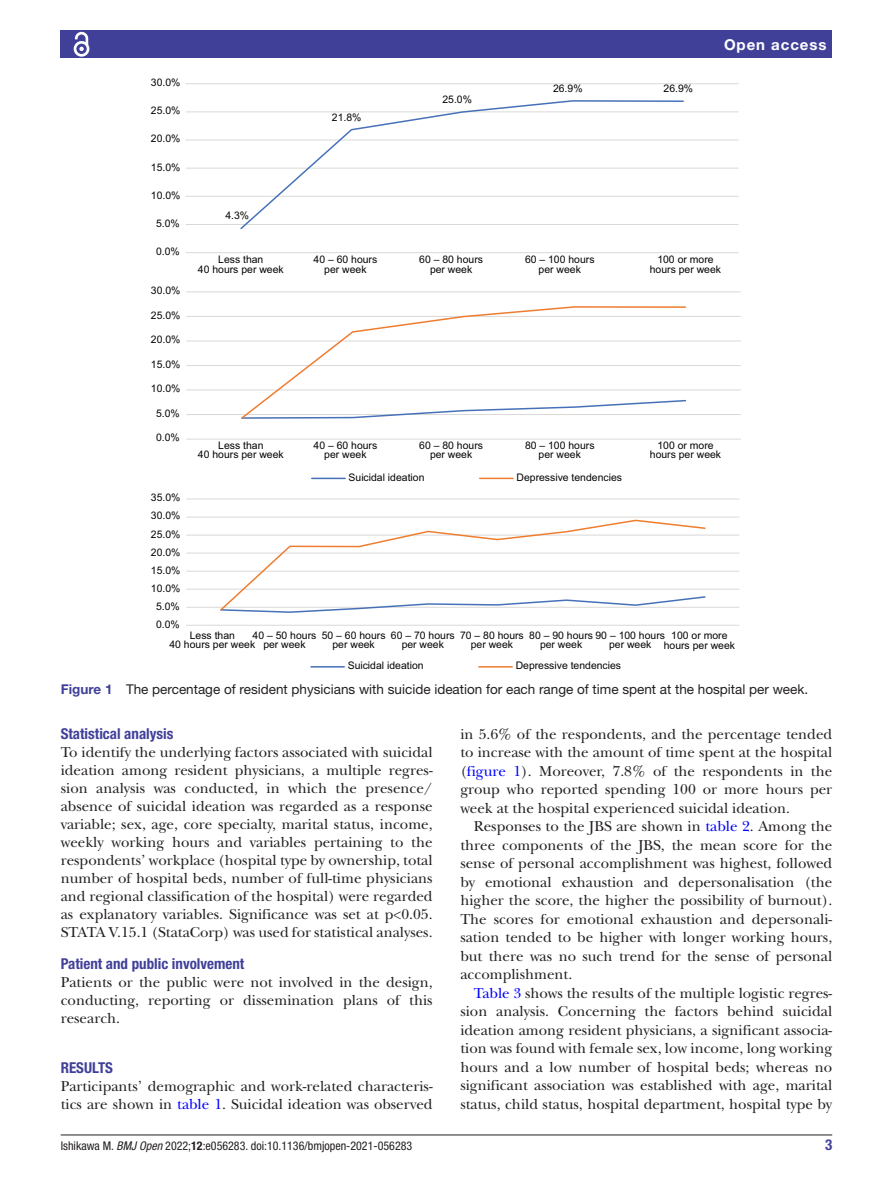
<style>
.page{position:relative;width:893px;height:1191px;background:#fff}
.page>*{position:absolute;margin:0;border:0;box-sizing:border-box;transform-origin:0 0}
.t1{font:15px/18.5px "New Baskerville";color:#231f20;text-align:justify}
.t2{font:700 condensed 15px "Helvetica Neue LT Std";color:#414099}
.t3{font:700 15px "Helvetica Neue LT Std";letter-spacing:.065em;color:#fff}
.t4{font:13.5px "Helvetica Neue LT Std";color:#231f20}
.t5{font:condensed 12px "Helvetica Neue LT Std";color:#231f20}
.t6{font:10.35px/9.6px "Arial";color:#040503;text-align:center}
.s1{font-weight:700;color:#414099}
.s2{color:#00f}
.s3{font-style:italic}
.s4{font-weight:700}
</style>
<div class="page">
<hr style="left:61px;top:1134px;width:771px;height:1px;background:#231f20">
<div style="left:61px;top:31px;width:771px;height:27px;background:#414099"></div>
<svg style="left:73px;top:31px;width:17px;height:26px"></svg>
<hr style="left:186px;top:83px;width:552px;height:1px;background:#dad9d8">
<hr style="left:186px;top:111px;width:552px;height:1px;background:#dad9d8">
<hr style="left:186px;top:140px;width:552px;height:1px;background:#dad9d8">
<hr style="left:186px;top:168px;width:552px;height:1px;background:#dad9d8">
<hr style="left:186px;top:196px;width:552px;height:1px;background:#dad9d8">
<hr style="left:186px;top:224px;width:552px;height:1px;background:#dad9d8">
<hr style="left:186px;top:252px;width:552px;height:1px;background:#dad9d8">
<svg style="left:239px;top:100px;width:446px;height:130px"></svg>
<hr style="left:186px;top:291px;width:555px;height:1px;background:#dad9d8">
<hr style="left:186px;top:316px;width:555px;height:1px;background:#dad9d8">
<hr style="left:186px;top:340px;width:555px;height:1px;background:#dad9d8">
<hr style="left:186px;top:365px;width:555px;height:1px;background:#dad9d8">
<hr style="left:186px;top:389px;width:555px;height:1px;background:#dad9d8">
<hr style="left:186px;top:414px;width:555px;height:1px;background:#dad9d8">
<hr style="left:186px;top:439px;width:555px;height:1px;background:#dad9d8">
<svg style="left:240px;top:306px;width:447px;height:113px"></svg>
<hr style="left:312px;top:477px;width:33px;height:2px;background:#4671b8">
<hr style="left:480px;top:477px;width:33px;height:2px;background:#ee7d2f">
<hr style="left:186px;top:498px;width:553px;height:1px;background:#dad9d8">
<hr style="left:186px;top:517px;width:553px;height:1px;background:#dad9d8">
<hr style="left:186px;top:535px;width:553px;height:1px;background:#dad9d8">
<hr style="left:186px;top:553px;width:553px;height:1px;background:#dad9d8">
<hr style="left:186px;top:571px;width:553px;height:1px;background:#dad9d8">
<hr style="left:186px;top:589px;width:553px;height:1px;background:#dad9d8">
<hr style="left:186px;top:607px;width:553px;height:1px;background:#dad9d8">
<hr style="left:186px;top:625px;width:553px;height:1px;background:#dad9d8">
<svg style="left:264px;top:612px;width:42px;height:1px"></svg>
<svg style="left:219px;top:519px;width:488px;height:93px"></svg>
<hr style="left:311px;top:666px;width:33px;height:1px;background:#4671b8">
<hr style="left:479px;top:666px;width:33px;height:1px;background:#ee7d2f">
<p class="t6" style="left:151px;top:78px;width:31px">30.0%</p>
<p class="t6" style="left:151px;top:106px;width:31px">25.0%</p>
<p class="t6" style="left:151px;top:134px;width:31px">20.0%</p>
<p class="t6" style="left:151px;top:162px;width:31px">15.0%</p>
<p class="t6" style="left:151px;top:190px;width:31px">10.0%</p>
<p class="t6" style="left:156px;top:218px;width:25px">5.0%</p>
<p class="t6" style="left:156px;top:246px;width:25px">0.0%</p>
<p class="t6" style="left:151px;top:286px;width:31px">30.0%</p>
<p class="t6" style="left:151px;top:310px;width:31px">25.0%</p>
<p class="t6" style="left:151px;top:335px;width:31px">20.0%</p>
<p class="t6" style="left:151px;top:359px;width:31px">15.0%</p>
<p class="t6" style="left:151px;top:384px;width:31px">10.0%</p>
<p class="t6" style="left:156px;top:408px;width:25px">5.0%</p>
<p class="t6" style="left:156px;top:433px;width:25px">0.0%</p>
<p class="t6" style="left:151px;top:493px;width:31px">35.0%</p>
<p class="t6" style="left:151px;top:511px;width:31px">30.0%</p>
<p class="t6" style="left:151px;top:529px;width:31px">25.0%</p>
<p class="t6" style="left:151px;top:547px;width:31px">20.0%</p>
<p class="t6" style="left:151px;top:565px;width:31px">15.0%</p>
<p class="t6" style="left:151px;top:583px;width:31px">10.0%</p>
<p class="t6" style="left:156px;top:601px;width:25px">5.0%</p>
<p class="t6" style="left:156px;top:619px;width:25px">0.0%</p>
<p class="t6" style="left:225px;top:211px;width:25px">4.3%</p>
<p class="t6" style="left:332px;top:112px;width:31px">21.8%</p>
<p class="t6" style="left:442px;top:94px;width:31px">25.0%</p>
<p class="t6" style="left:553px;top:83px;width:31px">26.9%</p>
<p class="t6" style="left:664px;top:84px;width:31px">26.9%</p>
<p class="t3" style="left:724px;top:35px;width:104px">Open access</p>
<p class="t6" style="left:198px;top:255px;width:87px">Less than<br>40 hours per week</p>
<p class="t6" style="left:314px;top:255px;width:65px">40 – 60 hours per week</p>
<p class="t6" style="left:419px;top:255px;width:65px">60 – 80 hours per week</p>
<p class="t6" style="left:525px;top:255px;width:71px">60 – 100 hours per week</p>
<p class="t6" style="left:650px;top:255px;width:73px">100 or more hours per week</p>
<p class="t6" style="left:198px;top:440px;width:87px">Less than<br>40 hours per week</p>
<p class="t6" style="left:314px;top:440px;width:65px">40 – 60 hours per week</p>
<p class="t6" style="left:419px;top:440px;width:65px">60 – 80 hours per week</p>
<p class="t6" style="left:525px;top:440px;width:71px">80 – 100 hours per week</p>
<p class="t6" style="left:650px;top:440px;width:73px">100 or more hours per week</p>
<p class="t6" style="left:349px;top:472px;width:77px">Suicidal ideation</p>
<p class="t6" style="left:517px;top:472px;width:107px">Depressive tendencies</p>
<p class="t6" style="left:391px;top:630px;width:65px">60 – 70 hours per week</p>
<p class="t6" style="left:664px;top:630px;width:73px">100 or more hours per week</p>
<p class="t4" style="left:61px;top:681px;width:749px"><span class="s1">Figure 1</span> The percentage of resident physicians with suicide ideation for each range of time spent at the hospital per week.</p>
<p class="t6" style="left:253px;top:630px;width:65px">40 – 50 hours per week</p>
<p class="t6" style="left:322px;top:630px;width:65px">50 – 60 hours per week</p>
<p class="t6" style="left:540px;top:630px;width:127px;text-align:left;text-indent:-11px">80 – 90 hours 90 – 100 hours per week</p>
<p class="t6" style="left:460px;top:630px;width:65px">70 – 80 hours per week</p>
<p class="t6" style="left:169px;top:630px;width:87px">Less than<br>40 hours per week</p>
<p class="t6" style="left:609px;top:640px;width:44px">per week</p>
<p class="t6" style="left:348px;top:660px;width:77px">Suicidal ideation</p>
<p class="t6" style="left:516px;top:660px;width:107px">Depressive tendencies</p>
<p class="t2" style="left:61px;top:724px;width:114px">Statistical analysis</p>
<p class="t1" style="left:61px;top:743px;width:373px;line-height:18px">To identify the underlying factors associated with suicidal ideation among resident physicians, a multiple regres&shy;sion analysis was conducted, in which the presence/ absence of suicidal ideation was regarded as a response variable; sex, age, core specialty, marital status, income, weekly working hours and variables pertaining to the respondents’ workplace (hospital type by ownership, total number of hospital beds, number of full-time physicians and regional classification of the hospital) were regarded as explanatory variables. Significance was set at p&lt;0.05.<br>STATA V.15.1 (StataCorp) was used for statistical analyses.</p>
<p class="t2" style="left:61px;top:954px;width:185px">Patient and public involvement</p>
<p class="t1" style="left:61px;top:973px;width:373px;line-height:18px">Patients or the public were not involved in the design, conducting, reporting or dissemination plans of this research.</p>
<p class="t2" style="left:61px;top:1059px;width:54px">RESULTS</p>
<p class="t1" style="left:61px;top:1077px;width:373px;line-height:18px">Participants’ demographic and work-related characteris&shy;tics are shown in <span class="s2">table 1</span>. Suicidal ideation was observed</p>
<p class="t1" style="left:460px;top:724px;width:373px">in 5.6% of the respondents, and the percentage tended to increase with the amount of time spent at the hospital (<span class="s2">figure 1</span>). Moreover, 7.8% of the respondents in the group who reported spending 100 or more hours per week at the hospital experienced suicidal ideation.</p>
<p class="t1" style="left:460px;top:817px;width:373px;text-indent:13px">Responses to the JBS are shown in <span class="s2">table 2</span>. Among the three components of the JBS, the mean score for the sense of personal accomplishment was highest, followed by emotional exhaustion and depersonalisation (the higher the score, the higher the possibility of burnout).<br>The scores for emotional exhaustion and depersonali&shy;sation tended to be higher with longer working hours, but there was no such trend for the sense of personal accomplishment.</p>
<p class="t1" style="left:460px;top:984px;width:373px;text-indent:13px"><span class="s2">Table 3</span> shows the results of the multiple logistic regres&shy;sion analysis. Concerning the factors behind suicidal ideation among resident physicians, a significant associa&shy;tion was found with female sex, low income, long working hours and a low number of hospital beds; whereas no significant association was established with age, marital status, child status, hospital department, hospital type by</p>
<p class="t5" style="left:61px;top:1138px;width:353px">Ishikawa M. <span class="s3">BMJ Open</span> 2022;<span class="s4">12</span>:e056283. doi:10.1136/bmjopen-2021-056283</p>
<p class="t2" style="left:825px;top:1135px;width:9px">3</p>
</div>
